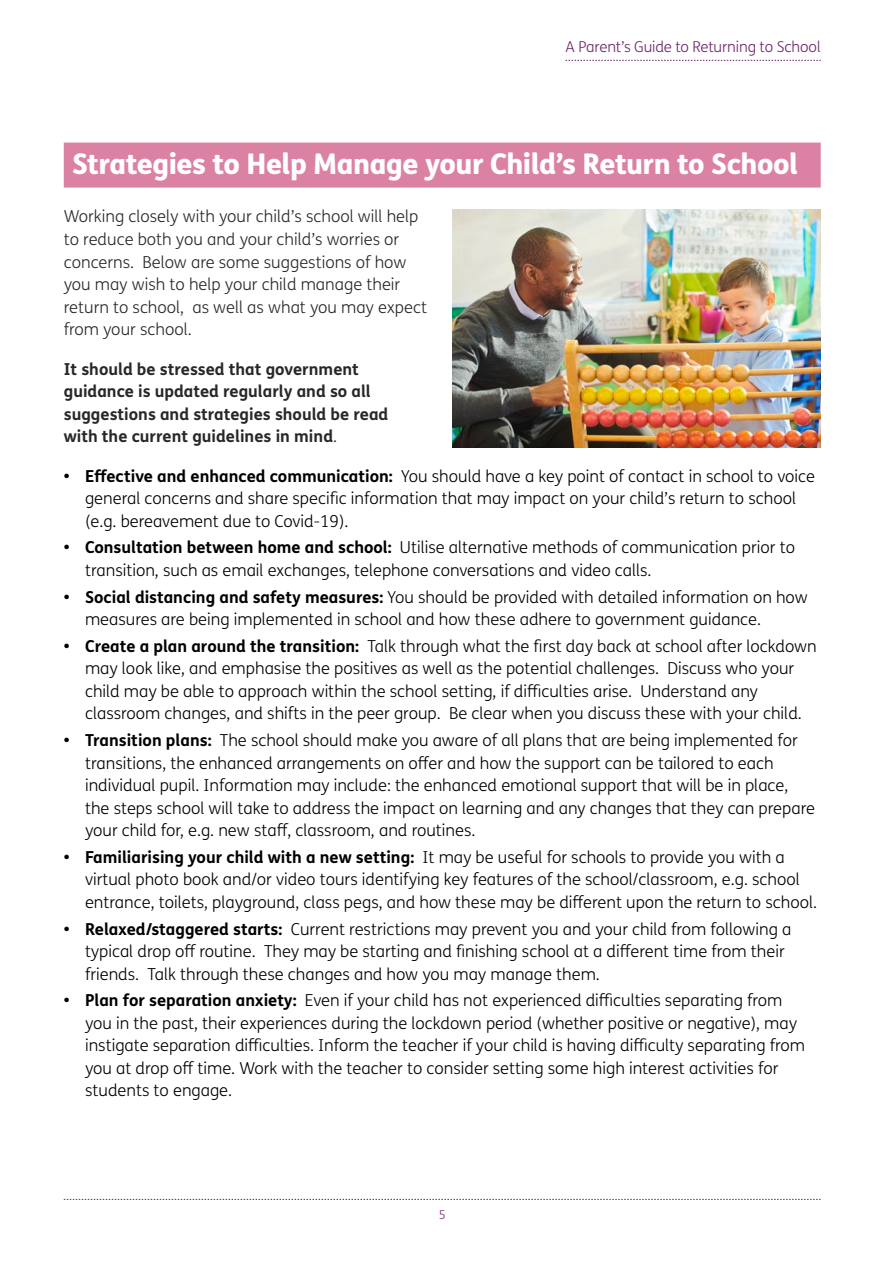
<style>
.page{position:relative;width:893px;height:1263px;background:#fff}
.page>*{position:absolute;margin:0;border:0;box-sizing:border-box;transform-origin:0 0}
.t1{font:800 28.5px "FS Me Pro";letter-spacing:-.02em;color:#fff}
.t2{font:300 16.5px/22.5px "FS Me Pro";color:#000}
.t3{font:300 16.5px/22.5px "FS Me Pro";color:#292829}
.t4{font:700 16.5px/22.5px "FS Me Pro";color:#292829}
.t5{font:300 15px "FS Me Pro";letter-spacing:-.01em;color:#6d276a}
.t6{font:300 12px "FS Me Pro";color:#6d276a}
.s1{font-weight:300}
.s2{font-weight:700}
</style>
<div class="page">
<svg style="left:64px;top:1199px;width:757px;height:1px"></svg>
<svg style="left:566px;top:60px;width:255px;height:1px"></svg>
<div style="left:64px;top:143px;width:757px;height:45px;background:#db81a3"></div>
<img style="left:453px;top:209px;width:368px;height:238px">
<p class="t5" style="left:566px;top:36px;width:257px">A Parent’s Guide to Returning to School</p>
<h1 class="t1" style="left:72px;top:142px;width:727px">Strategies to Help Manage your Child’s Return to School</h1>
<p class="t3" style="left:64px;top:205px;width:365px">Working closely with your child’s school will help to reduce both you and your child’s worries or concerns. Below are some suggestions of how you may wish to help your child manage their return to school, as well as what you may expect from your school.</p>
<p class="t4" style="left:64px;top:357px;width:326px">It should be stressed that government guidance is updated regularly and so all suggestions and strategies should be read with the current guidelines in mind<span class="s1">.</span></p>
<p class="t2" style="left:85px;top:464px;width:732px;text-indent:-21px"><span class="s2">• Effective and enhanced communication:</span> You should have a key point of contact in school to voice general concerns and share specific information that may impact on your child’s return to school (e.g. bereavement due to Covid-19).</p>
<p class="t2" style="left:85px;top:536px;width:711px;text-indent:-21px"><span class="s2">• Consultation between home and school:</span> Utilise alternative methods of communication prior to transition, such as email exchanges, telephone conversations and video calls.</p>
<p class="t2" style="left:85px;top:585px;width:724px;text-indent:-21px"><span class="s2">• Social distancing and safety measures:</span> You should be provided with detailed information on how measures are being implemented in school and how these adhere to government guidance.</p>
<p class="t2" style="left:85px;top:634px;width:733px;text-indent:-21px"><span class="s2">• Create a plan around the transition:</span> Talk through what the first day back at school after lockdown may look like, and emphasise the positives as well as the potential challenges. Discuss who your child may be able to approach within the school setting, if difficulties arise. Understand any classroom changes, and shifts in the peer group. Be clear when you discuss these with your child.</p>
<p class="t2" style="left:85px;top:729px;width:731px;text-indent:-21px"><span class="s2">• Transition plans:</span> The school should make you aware of all plans that are being implemented for transitions, the enhanced arrangements on offer and how the support can be tailored to each individual pupil. Information may include: the enhanced emotional support that will be in place, the steps school will take to address the impact on learning and any changes that they can prepare your child for, e.g. new staff, classroom, and routines.</p>
<p class="t2" style="left:85px;top:845px;width:734px;text-indent:-21px"><span class="s2">• Familiarising your child with a new setting:</span> It may be useful for schools to provide you with a virtual photo book and/or video tours identifying key features of the school/classroom, e.g. school entrance, toilets, playground, class pegs, and how these may be different upon the return to school.</p>
<p class="t2" style="left:85px;top:917px;width:708px;text-indent:-21px"><span class="s2">• Relaxed/staggered starts:</span> Current restrictions may prevent you and your child from following a typical drop off routine. They may be starting and finishing school at a different time from their friends. Talk through these changes and how you may manage them.</p>
<p class="t2" style="left:85px;top:989px;width:722px;text-indent:-21px"><span class="s2">• Plan for separation anxiety:</span> Even if your child has not experienced difficulties separating from you in the past, their experiences during the lockdown period (whether positive or negative), may instigate separation difficulties. Inform the teacher if your child is having difficulty separating from you at drop off time. Work with the teacher to consider setting some high interest activities for students to engage.</p>
<p class="t6" style="left:439px;top:1207px;width:8px">5</p>
</div>
